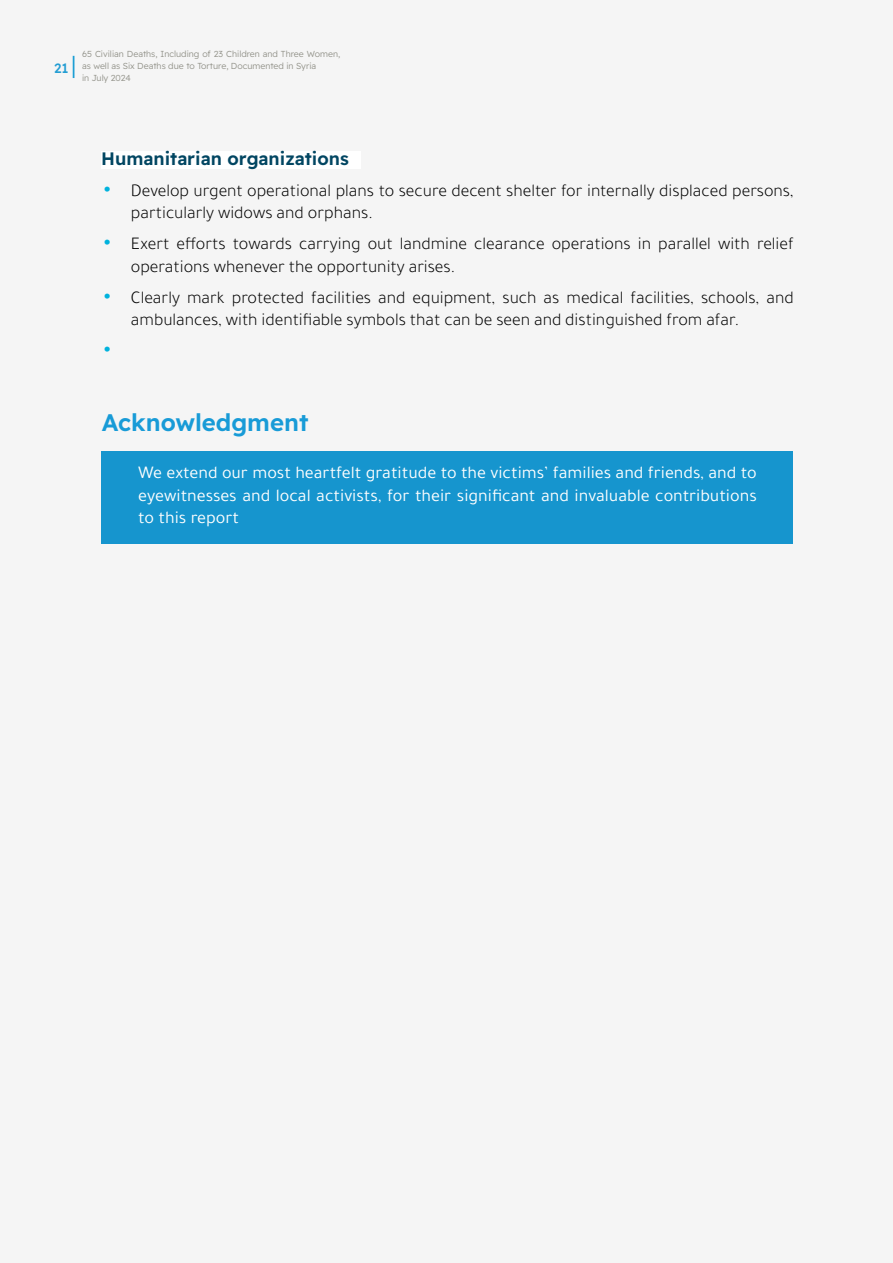
<style>
.page{position:relative;width:893px;height:1263px;background:#f5f5f5}
.page>*{position:absolute;margin:0;border:0;box-sizing:border-box;transform-origin:0 0}
.t1{font:600 24px "Readex Pro";color:#189bd7}
.t2{font:700 21px "Tajawal";color:#00b2dd}
.t3{font:300 18px/31px "Tajawal";color:#000}
.t4{font:18px/22.5px "Tajawal";color:#fff;text-align:justify}
.t5{font:600 18px "Readex Pro";color:#024662}
.t6{font:500 13.5px "Readex Pro";color:#129cd9}
.t7{font:300 8.7px/12px "Readex Pro";color:#8f8f85}
</style>
<div class="page">
<div style="left:101px;top:151px;width:259px;height:17px;background:#fff"></div>
<div style="left:102px;top:451px;width:691px;height:93px;background:#1695ce"></div>
<p class="t6" style="left:54px;top:60px;width:16px">21</p>
<p class="t7" style="left:82px;top:48px;width:260px">65 Civilian Deaths, Including of 23 Children and Three Women, as well as Six Deaths due to Torture, Documented in Syria<br>in July 2024</p>
<p class="t5" style="left:101px;top:148px;width:249px">Humanitarian organizations</p>
<p class="t3" style="left:131px;top:175px;width:664px">Develop urgent operational plans to secure decent shelter for internally displaced persons,</p>
<p class="t2" style="left:104px;top:173px;width:8px">•</p>
<p class="t2" style="left:104px;top:227px;width:8px">•</p>
<p class="t2" style="left:104px;top:280px;width:8px">•</p>
<p class="t2" style="left:104px;top:334px;width:8px">•</p>
<p class="t3" style="left:131px;top:197px;width:664px">particularly widows and orphans.<br>Exert efforts towards carrying out landmine clearance operations in parallel with relief</p>
<p class="t3" style="left:131px;top:251px;width:664px">operations whenever the opportunity arises.<br>Clearly mark protected facilities and equipment, such as medical facilities, schools, and</p>
<p class="t3" style="left:131px;top:304px;width:610px">ambulances, with identifiable symbols that can be seen and distinguished from afar.</p>
<h1 class="t1" style="left:102px;top:408px;width:208px">Acknowledgment</h1>
<p class="t4" style="left:138px;top:461px;width:620px">We extend our most heartfelt gratitude to the victims’ families and friends, and to eyewitnesses and local activists, for their significant and invaluable contributions to this report</p>
</div>
